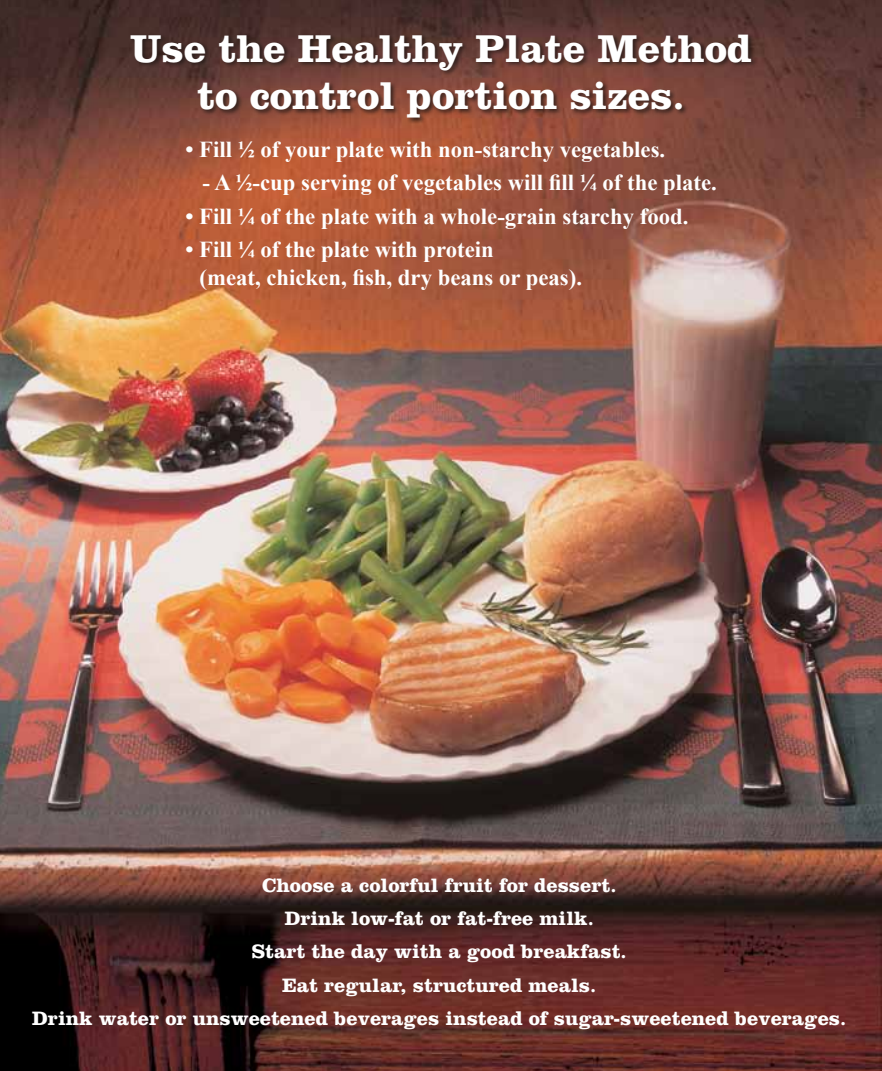
<style>
.page{position:relative;width:882px;height:1071px;background:#fff}
.page>*{position:absolute;margin:0;border:0;box-sizing:border-box;transform-origin:0 0}
.t1{font:700 40.25px/47.2px "Clarendon LT Std";color:#fff;text-align:center}
.t2{font:700 22.75px "Times New Roman";color:#fff}
.t3{font:700 20.12px/33.2px "Clarendon LT Std";color:#fff;text-align:center}
</style>
<div class="page">
<img style="left:0;top:0;width:882px;height:1071px">
<div style="left:129px;top:33px;width:629px;height:91px;background:#1f1614;opacity:.75"></div>
<h1 class="t1" style="left:130px;top:24px;width:623px">Use the Healthy Plate Method to control portion sizes.</h1>
<p class="t2" style="left:185px;top:134px;width:481px">• Fill ½ of your plate with non-starchy vegetables.</p>
<p class="t2" style="left:203px;top:167px;width:516px">- A ½-cup serving of vegetables will fill ¼ of the plate.</p>
<p class="t2" style="left:185px;top:200px;width:504px">• Fill ¼ of the plate with a whole-grain starchy food.</p>
<p class="t2" style="left:185px;top:234px;width:310px">• Fill ¼ of the plate with protein</p>
<p class="t2" style="left:200px;top:262px;width:384px">(meat, chicken, fish, dry beans or peas).</p>
<p class="t3" style="left:32px;top:868px;width:815px">Choose a colorful fruit for dessert.<br>Drink low-fat or fat-free milk.<br>Start the day with a good breakfast.<br>Eat regular, structured meals.<br>Drink water or unsweetened beverages instead of sugar-sweetened beverages.</p>
</div>
